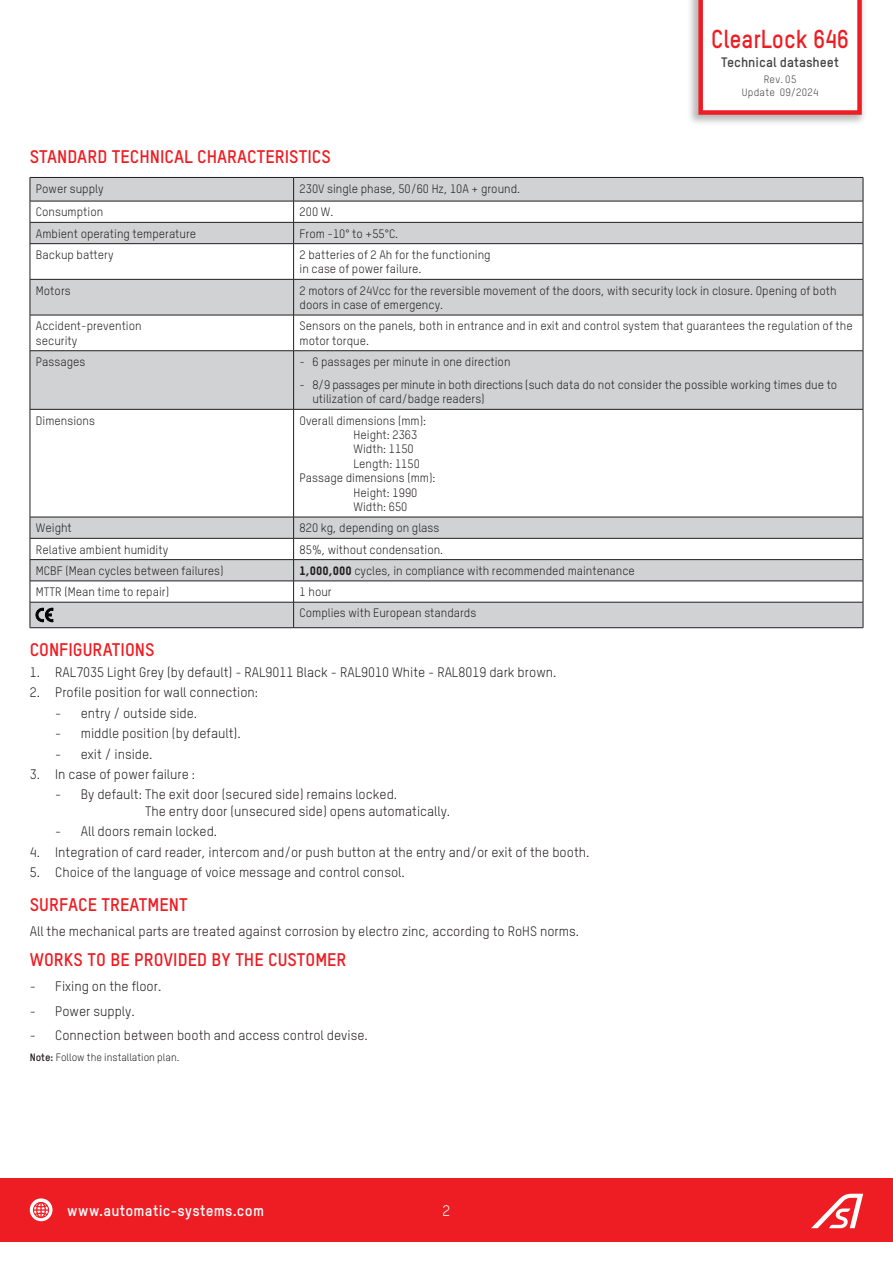
<style>
.page{position:relative;width:893px;height:1263px;background:#fff}
.page>*{position:absolute;margin:0;border:0;box-sizing:border-box;transform-origin:0 0}
.t1{font:700 25.5px "Oxfam TSTARPRO";color:#ee1d23;scale:.9 1}
.Titre_1{font:700 18px "Oxfam TSTARPRO";color:#ee1d23}
.t2{font:700 15px "Oxfam TSTARPRO";letter-spacing:.015em;color:#fff}
.t3{font:15px "Oxfam TSTARPRO";color:#fff}
.bodytexte{font:13.5px/16.2px "Oxfam TSTARPRO";color:#231f20}
.t4{font:700 13.5px "Oxfam TSTARPRO";color:#444141}
.Tableau{font:12px/14.4px "Oxfam TSTARPRO";color:#231f20}
.Info{font:10.5px "Oxfam TSTARPRO";color:#231f20}
.t5{font:10.5px/13.5px "Oxfam TSTARPRO";letter-spacing:.03em;color:#444141;text-align:center}
.s1{font-family:"Oxfam TSTARPRO Headline"}
.s2{font-weight:700}
</style>
<div class="page">
<svg style="left:31px;top:178px;width:832px;height:449px"></svg>
<hr style="left:30px;top:627px;width:264px;height:1px;background:#231f20">
<hr style="left:30px;top:177px;width:264px;height:1px;background:#231f20">
<hr style="left:30px;top:201px;width:264px;height:1px;background:#231f20">
<hr style="left:30px;top:222px;width:264px;height:1px;background:#231f20">
<svg style="left:30px;top:178px;width:1px;height:65px"></svg>
<svg style="left:293px;top:178px;width:1px;height:65px"></svg>
<hr style="left:30px;top:243px;width:264px;height:1px;background:#231f20">
<hr style="left:30px;top:581px;width:264px;height:1px;background:#231f20">
<hr style="left:294px;top:581px;width:569px;height:1px;background:#231f20">
<hr style="left:30px;top:602px;width:264px;height:1px;background:#231f20">
<hr style="left:294px;top:602px;width:569px;height:1px;background:#231f20">
<hr style="left:294px;top:627px;width:569px;height:1px;background:#231f20">
<hr style="left:294px;top:177px;width:569px;height:1px;background:#231f20">
<hr style="left:294px;top:201px;width:569px;height:1px;background:#231f20">
<hr style="left:294px;top:222px;width:569px;height:1px;background:#231f20">
<svg style="left:863px;top:178px;width:1px;height:65px"></svg>
<hr style="left:30px;top:244px;width:1px;height:35px;background:#231f20">
<hr style="left:294px;top:243px;width:569px;height:1px;background:#231f20">
<hr style="left:293px;top:244px;width:1px;height:35px;background:#231f20">
<hr style="left:863px;top:244px;width:1px;height:35px;background:#231f20">
<hr style="left:30px;top:279px;width:264px;height:1px;background:#231f20">
<hr style="left:30px;top:280px;width:1px;height:35px;background:#231f20">
<hr style="left:294px;top:279px;width:569px;height:1px;background:#231f20">
<hr style="left:293px;top:280px;width:1px;height:35px;background:#231f20">
<hr style="left:863px;top:280px;width:1px;height:35px;background:#231f20">
<hr style="left:30px;top:315px;width:264px;height:1px;background:#231f20">
<hr style="left:30px;top:315px;width:1px;height:36px;background:#231f20">
<hr style="left:294px;top:315px;width:569px;height:1px;background:#231f20">
<hr style="left:293px;top:315px;width:1px;height:36px;background:#231f20">
<hr style="left:863px;top:315px;width:1px;height:36px;background:#231f20">
<hr style="left:30px;top:350px;width:264px;height:1px;background:#231f20">
<hr style="left:30px;top:351px;width:1px;height:58px;background:#231f20">
<hr style="left:294px;top:350px;width:569px;height:1px;background:#231f20">
<hr style="left:293px;top:351px;width:1px;height:58px;background:#231f20">
<hr style="left:863px;top:351px;width:1px;height:58px;background:#231f20">
<hr style="left:30px;top:409px;width:264px;height:1px;background:#231f20">
<hr style="left:30px;top:409px;width:1px;height:108px;background:#231f20">
<hr style="left:294px;top:409px;width:569px;height:1px;background:#231f20">
<hr style="left:293px;top:409px;width:1px;height:108px;background:#231f20">
<hr style="left:863px;top:409px;width:1px;height:108px;background:#231f20">
<hr style="left:30px;top:517px;width:264px;height:1px;background:#231f20">
<hr style="left:294px;top:517px;width:569px;height:1px;background:#231f20">
<hr style="left:30px;top:538px;width:264px;height:1px;background:#231f20">
<hr style="left:294px;top:538px;width:569px;height:1px;background:#231f20">
<svg style="left:293px;top:517px;width:1px;height:110px"></svg>
<svg style="left:863px;top:517px;width:1px;height:110px"></svg>
<hr style="left:30px;top:559px;width:264px;height:1px;background:#231f20">
<hr style="left:294px;top:559px;width:569px;height:1px;background:#231f20">
<svg style="left:30px;top:517px;width:23px;height:110px"></svg>
<div style="left:0;top:1178px;width:893px;height:64px;background:#ee1d23"></div>
<svg style="left:811px;top:1194px;width:52px;height:34px"></svg>
<svg style="left:30px;top:1198px;width:22px;height:24px"></svg>
<div style="left:687px;top:0;width:180px;height:126px;background:#444141;opacity:.37"></div>
<svg style="left:698px;top:0;width:164px;height:115px"></svg>
<h1 class="t1" style="left:711px;top:24px;width:154px">ClearLock 646</h1>
<p class="t4" style="left:721px;top:54px;width:119px">Technical datasheet</p>
<p class="t5" style="left:742px;top:72px;width:78px">Rev. 05<br>Update 09/2024</p>
<p class="Titre_1" style="left:30px;top:145px;width:302px">STANDARD TECHNICAL CHARACTERISTICS</p>
<p class="Tableau" style="left:36px;top:181px;width:69px">Power supply</p>
<p class="Tableau" style="left:300px;top:181px;width:222px">230V single phase, 50/60 Hz, 10A + ground.</p>
<p class="Tableau" style="left:36px;top:205px;width:69px">Consumption</p>
<p class="Tableau" style="left:300px;top:205px;width:35px">200 W.</p>
<p class="Tableau" style="left:36px;top:226px;width:162px">Ambient operating temperature</p>
<p class="Tableau" style="left:300px;top:226px;width:100px">From -10° to +55°C.</p>
<p class="Tableau" style="left:36px;top:247px;width:79px">Backup battery</p>
<p class="Tableau" style="left:300px;top:247px;width:193px">2 batteries of 2 Ah for the functioning</p>
<p class="Tableau" style="left:300px;top:262px;width:124px">in case of power failure.</p>
<p class="Tableau" style="left:36px;top:283px;width:36px">Motors</p>
<p class="Tableau" style="left:300px;top:283px;width:538px">2 motors of 24Vcc for the reversible movement of the doors, with security lock in closure. Opening of both doors in case of emergency.</p>
<p class="Tableau" style="left:36px;top:319px;width:107px">Accident-prevention</p>
<p class="Tableau" style="left:36px;top:333px;width:43px">security</p>
<p class="Tableau" style="left:300px;top:319px;width:555px">Sensors on the panels, both in entrance and in exit and control system that guarantees the regulation of the motor torque.</p>
<p class="Tableau" style="left:36px;top:354px;width:51px">Passages</p>
<p class="Tableau" style="left:300px;top:354px;width:212px">- 6 passages per minute in one direction</p>
<p class="Tableau" style="left:312px;top:377px;width:526px;text-indent:-13px">- 8/9 passages per minute in both directions (such data do not consider the possible working times due to utilization of card/badge readers)</p>
<p class="Tableau" style="left:36px;top:413px;width:61px">Dimensions</p>
<p class="Tableau" style="left:300px;top:413px;width:128px">Overall dimensions (mm):</p>
<p class="Tableau" style="left:354px;top:427px;width:65px">Height: 2363</p>
<p class="Tableau" style="left:354px;top:442px;width:62px">Width: 1150</p>
<p class="Tableau" style="left:354px;top:456px;width:68px">Length: 1150</p>
<p class="Tableau" style="left:300px;top:471px;width:137px">Passage dimensions (mm):</p>
<p class="Tableau" style="left:354px;top:485px;width:65px">Height: 1990</p>
<p class="Tableau" style="left:354px;top:499px;width:55px">Width: 650</p>
<p class="Tableau" style="left:36px;top:521px;width:37px">Weight</p>
<p class="Tableau" style="left:300px;top:521px;width:141px">820 kg, depending on glass</p>
<p class="Tableau" style="left:36px;top:542px;width:134px">Relative ambient humidity</p>
<p class="Tableau" style="left:300px;top:542px;width:145px">85%, without condensation.</p>
<p class="Tableau" style="left:36px;top:563px;width:189px">MCBF (Mean cycles between failures)</p>
<p class="Tableau" style="left:300px;top:563px;width:337px"><span class="s1">1,000,000</span> cycles, in compliance with recommended maintenance</p>
<p class="Tableau" style="left:36px;top:585px;width:135px">MTTR (Mean time to repair)</p>
<p class="Tableau" style="left:300px;top:585px;width:34px">1 hour</p>
<p class="Tableau" style="left:300px;top:606px;width:178px">Complies with European standards</p>
<p class="Titre_1" style="left:30px;top:639px;width:126px">CONFIGURATIONS</p>
<p class="bodytexte" style="left:30px;top:664px;width:528px">1. RAL7035 Light Grey (by default) - RAL9011 Black - RAL9010 White - RAL8019 dark brown.</p>
<p class="bodytexte" style="left:30px;top:684px;width:230px">2. Profile position for wall connection:</p>
<p class="bodytexte" style="left:55px;top:705px;width:144px">- entry / outside side.</p>
<p class="bodytexte" style="left:55px;top:725px;width:187px">- middle position (by default).</p>
<p class="bodytexte" style="left:55px;top:745px;width:99px">- exit / inside.</p>
<p class="bodytexte" style="left:30px;top:766px;width:167px">3. In case of power failure :</p>
<p class="bodytexte" style="left:145px;top:786px;width:307px;text-indent:-90px">- By default: The exit door (secured side) remains locked.<br>The entry door (unsecured side) opens automatically.</p>
<p class="bodytexte" style="left:55px;top:823px;width:164px">- All doors remain locked.</p>
<p class="bodytexte" style="left:30px;top:843px;width:561px">4. Integration of card reader, intercom and/or push button at the entry and/or exit of the booth.</p>
<p class="bodytexte" style="left:30px;top:864px;width:377px">5. Choice of the language of voice message and control consol.</p>
<p class="Titre_1" style="left:30px;top:894px;width:159px">SURFACE TREATMENT</p>
<p class="bodytexte" style="left:30px;top:923px;width:551px">All the mechanical parts are treated against corrosion by electro zinc, according to RoHS norms.</p>
<p class="Titre_1" style="left:30px;top:949px;width:318px">WORKS TO BE PROVIDED BY THE CUSTOMER</p>
<p class="bodytexte" style="left:30px;top:978px;width:133px">- Fixing on the floor.</p>
<p class="bodytexte" style="left:30px;top:1002px;width:106px">- Power supply.</p>
<p class="bodytexte" style="left:30px;top:1027px;width:340px">- Connection between booth and access control devise.</p>
<p class="Info" style="left:30px;top:1051px;width:151px"><span class="s2">Note:</span> Follow the installation plan.</p>
<p class="t2" style="left:67px;top:1201px;width:198px">www.automatic-systems.com</p>
<p class="t3" style="left:443px;top:1201px;width:9px">2</p>
</div>
